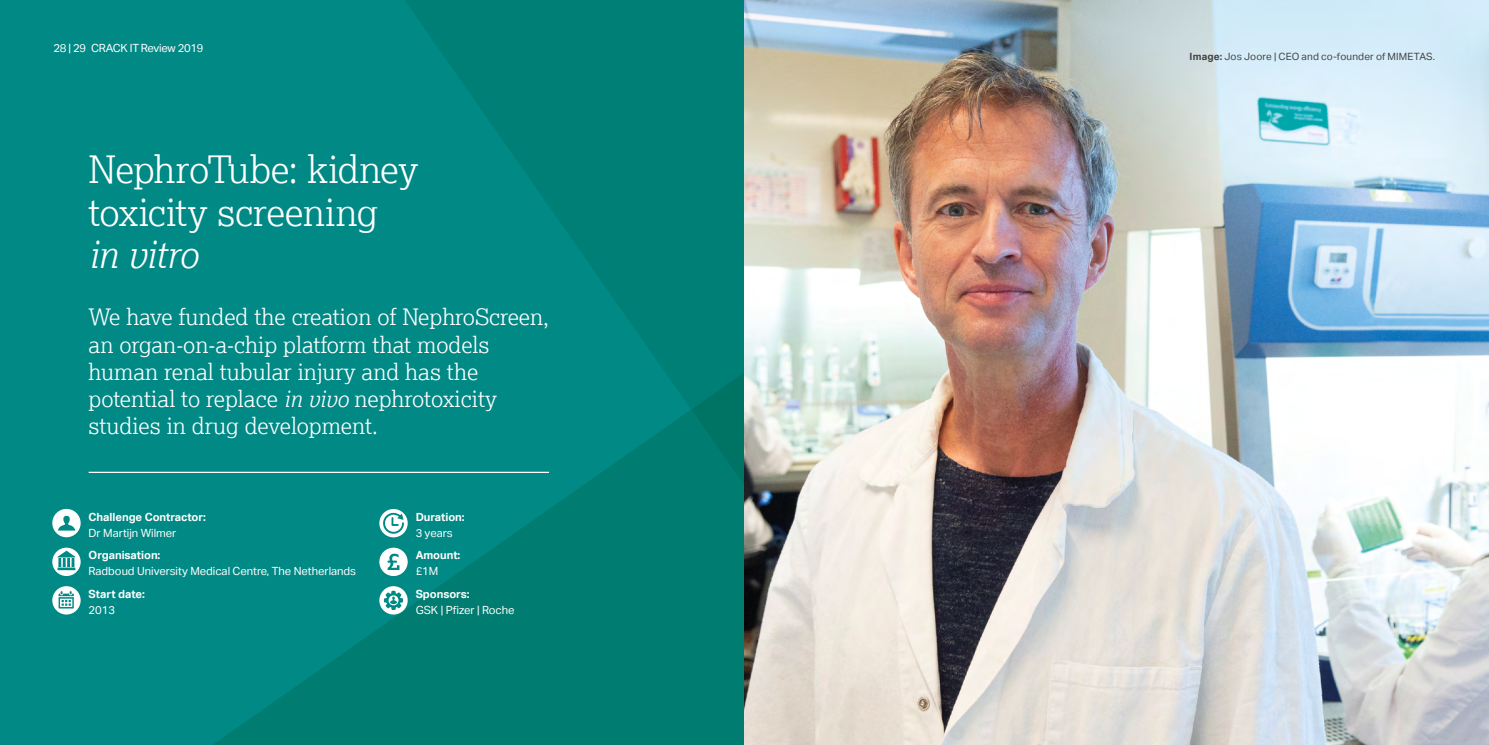
<style>
.page{position:relative;width:1489px;height:745px;background:#fff}
.page>*{position:absolute;margin:0;border:0;box-sizing:border-box;transform-origin:0 0}
.t1{font:300 37.5px/42.5px "NC3 Rs Lexia";letter-spacing:-.015em;color:#fff}
.t2{font:italic 300 37.5px "NC3 Rs Lexia";letter-spacing:-.02em;color:#fff}
.t3{font:300 22.5px/27px "NC3 Rs Lexia";color:#fff}
.t4{font:11.25px "Aktiv Grotesk";letter-spacing:-.005em;color:#fff}
.t5{font:700 11.25px "Aktiv Grotesk";letter-spacing:-.005em;color:#fff}
.t6{font:11.25px "Aktiv Grotesk";letter-spacing:-.025em;color:#fff}
.t7{font:10px "Aktiv Grotesk";letter-spacing:.015em;color:#434241}
.s1{font-style:italic}
.s2{font-weight:700}
</style>
<div class="page">
<div style="left:0;top:0;width:744px;height:744px;background:#008985"></div>
<svg style="left:212px;top:410px;width:532px;height:334px;fill:#007c70"></svg>
<svg style="left:405px;top:0;width:339px;height:408px;fill:#007f76"></svg>
<svg style="left:691px;top:372px;width:53px;height:113px"></svg>
<img style="left:744px;top:0;width:744px;height:744px">
<hr style="left:89px;top:471px;width:460px;height:1px;background:#fff">
<svg style="left:52px;top:508px;width:29px;height:29px"></svg>
<svg style="left:379px;top:508px;width:28px;height:29px"></svg>
<svg style="left:52px;top:547px;width:29px;height:28px"></svg>
<svg style="left:379px;top:547px;width:28px;height:28px"></svg>
<svg style="left:52px;top:586px;width:29px;height:28px"></svg>
<svg style="left:379px;top:585px;width:28px;height:29px"></svg>
<p class="t6" style="left:54px;top:42px;width:151px">28 | 29 CRACK IT Review 2019</p>
<h1 class="t1" style="left:89px;top:147px;width:331px">NephroTube: kidney toxicity screening</h1>
<h1 class="t2" style="left:89px;top:231px;width:111px">in vitro</h1>
<p class="t3" style="left:89px;top:303px;width:462px">We have funded the creation of NephroScreen, an organ-on-a-chip platform that models human renal tubular injury and has the potential to replace <span class="s1">in vivo</span> nephrotoxicity studies in drug development.</p>
<p class="t5" style="left:89px;top:509px;width:119px">Challenge Contractor:</p>
<p class="t4" style="left:89px;top:526px;width:89px">Dr Martijn Wilmer</p>
<p class="t5" style="left:415px;top:509px;width:50px">Duration:</p>
<p class="t4" style="left:415px;top:526px;width:38px">3 years</p>
<p class="t5" style="left:89px;top:548px;width:73px">Organisation:</p>
<p class="t4" style="left:89px;top:564px;width:269px">Radboud University Medical Centre, The Netherlands</p>
<p class="t5" style="left:415px;top:548px;width:46px">Amount:</p>
<p class="t4" style="left:415px;top:564px;width:24px">£1M</p>
<p class="t5" style="left:89px;top:586px;width:58px">Start date:</p>
<p class="t4" style="left:89px;top:603px;width:28px">2013</p>
<p class="t5" style="left:415px;top:586px;width:55px">Sponsors:</p>
<p class="t4" style="left:415px;top:603px;width:100px">GSK | Pfizer | Roche</p>
<p class="t7" style="left:1189px;top:51px;width:247px"><span class="s2">Image:</span> Jos Joore | CEO and co-founder of MIMETAS.</p>
</div>
